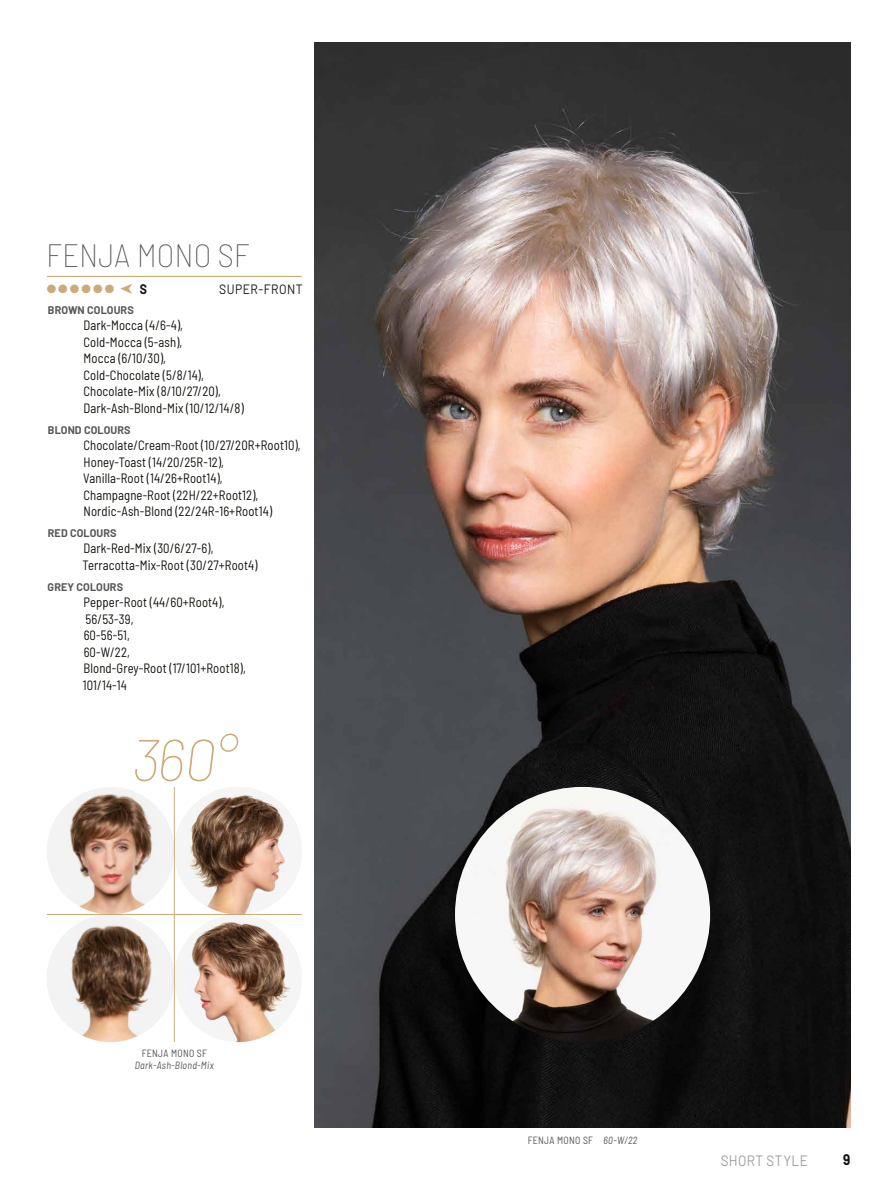
<style>
.page{position:relative;width:893px;height:1191px;background:#fff}
.page>*{position:absolute;margin:0;border:0;box-sizing:border-box;transform-origin:0 0}
.t1{font:italic 100 58.5px "Barlow";color:#ccab7a}
.t2{font:100 semi-condensed 33px "Barlow";color:#555756}
.t3{font:27.6px "Arrows";color:#ccab7a;scale:.7 1}
.t4{font:15px "Barlow";letter-spacing:.035em;color:#9d9e9e;scale:.9 1}
.t5{font:700 15px "Barlow";color:#12120d;scale:.9 1}
.t6{font:semi-condensed 13.5px/16.5px "Barlow";letter-spacing:.01em;color:#12120d;scale:.94 1}
.t7{font:13.5px "Barlow";letter-spacing:.04em;color:#12120d;scale:.9 1}
.t8{font:12px "Zapf Dingbats Std";color:#ccab7a}
.t9{font:700 10.8px "Barlow";letter-spacing:.01em;color:#555756}
.t10{font:semi-condensed 10.5px "Barlow";letter-spacing:.03em;color:#555756;scale:.94 1}
.t11{font:italic semi-condensed 10.5px "Barlow";letter-spacing:.03em;color:#555756;scale:.94 1}
.s1{font-style:italic}
</style>
<div class="page">
<img style="left:315px;top:43px;width:535px;height:1084px">
<img style="left:455px;top:787px;width:255px;height:255px;border-radius:128px">
<img style="left:174px;top:787px;width:128px;height:127px;border-radius:64px">
<img style="left:47px;top:787px;width:127px;height:127px;border-radius:64px">
<img style="left:47px;top:914px;width:127px;height:128px;border-radius:64px">
<img style="left:174px;top:914px;width:128px;height:128px;border-radius:64px">
<hr style="left:47px;top:914px;width:255px;height:1px;background:#ccab7a">
<hr style="left:174px;top:787px;width:1px;height:255px;background:#ccab7a">
<hr style="left:47px;top:276px;width:255px;height:1px;background:#ccab7a">
<h2 class="t2" style="left:46px;top:232px;width:205px">FENJA MONO SF</h2>
<p class="t8" style="left:47px;top:283px;width:69px">●●●●●●</p>
<h3 class="t3" style="left:119px;top:273px;width:41px">b <sup>S</sup></h3>
<p class="t7" style="left:219px;top:279px;width:94px">SUPER-FRONT</p>
<p class="t9" style="left:48px;top:302px;width:87px">BROWN COLOURS</p>
<p class="t6" style="left:83px;top:316px;width:172px">Dark‑Mocca (4/6‑4),<br>Cold‑Mocca (5‑ash),<br>Mocca (6/10/30),<br>Cold‑Chocolate (5/8/14),<br>Chocolate‑Mix (8/10/27/20),<br>Dark‑Ash‑Blond‑Mix (10/12/14/8)</p>
<p class="t9" style="left:48px;top:422px;width:84px">BLOND COLOURS</p>
<p class="t6" style="left:83px;top:436px;width:233px">Chocolate/Cream‑Root (10/27/20R+Root10), Honey‑Toast (14/20/25R‑12),<br>Vanilla‑Root (14/26+Root14), Champagne‑Root (22H/22+Root12), Nordic‑Ash‑Blond (22/24R‑16+Root14)</p>
<p class="t9" style="left:48px;top:525px;width:70px">RED COLOURS</p>
<p class="t6" style="left:83px;top:539px;width:188px">Dark‑Red‑Mix (30/6/27‑6),<br>Terracotta‑Mix‑Root (30/27+Root4)</p>
<p class="t9" style="left:48px;top:579px;width:77px">GREY COLOURS</p>
<p class="t6" style="left:83px;top:593px;width:175px">Pepper‑Root (44/60+Root4),<br>56/53‑39,<br>60‑56‑51,<br>60‑W/22,<br>Blond‑Grey‑Root (17/101+Root18),<br>101/14‑14</p>
<h1 class="t1" style="left:132px;top:718px;width:106px">360°</h1>
<p class="t10" style="left:142px;top:1045px;width:71px">FENJA MONO SF</p>
<p class="t11" style="left:135px;top:1057px;width:85px">Dark-Ash-Blond-Mix</p>
<p class="t10" style="left:528px;top:1132px;width:118px">FENJA MONO SF <span class="s1">60-W/22</span></p>
<p class="t4" style="left:721px;top:1149px;width:98px">SHORT STYLE</p>
<p class="t5" style="left:843px;top:1149px;width:9px">9</p>
</div>
